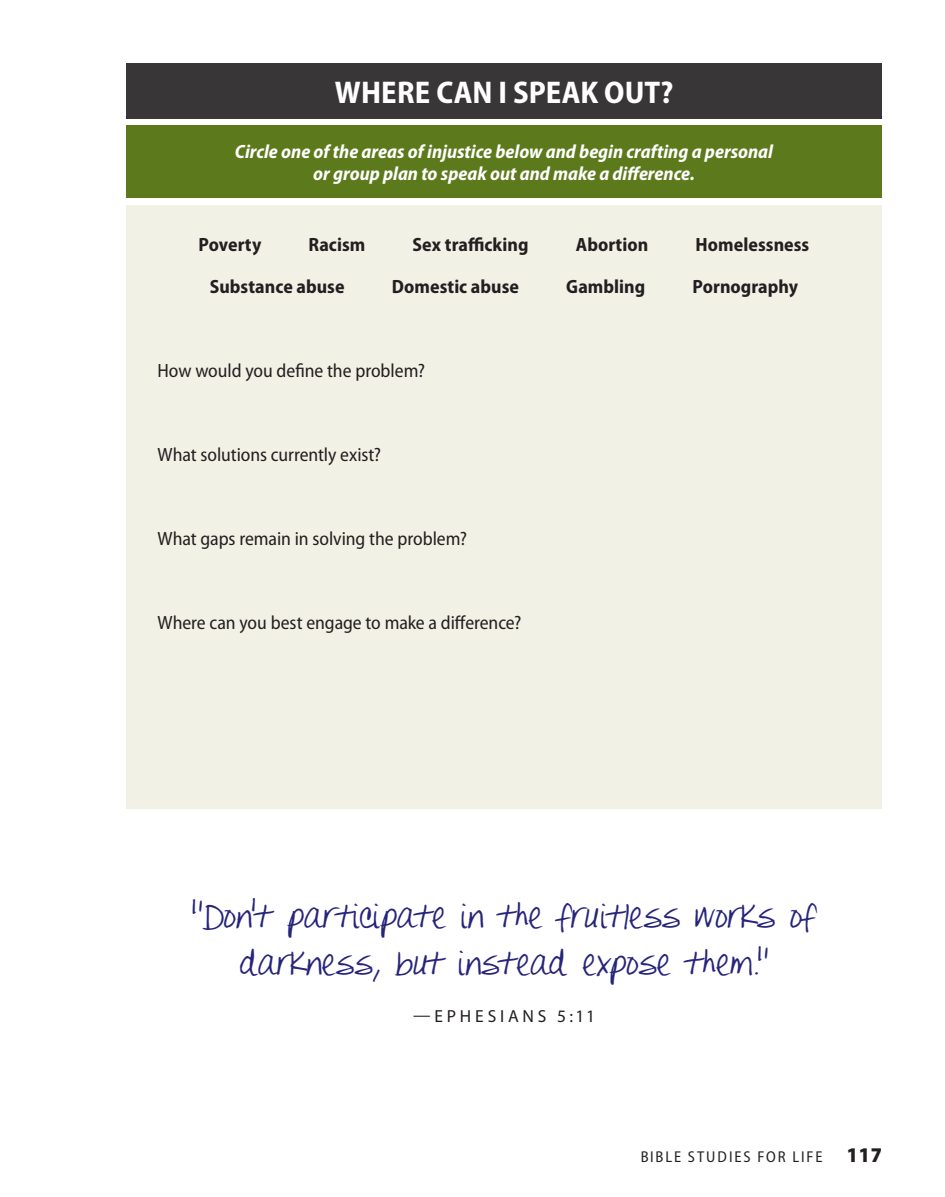
<style>
.page{position:relative;width:945px;height:1197px;background:#fff}
.page>*{position:absolute;margin:0;border:0;box-sizing:border-box;transform-origin:0 0}
.t1{font:700 semi-condensed 31.5px "Myriad Pro";letter-spacing:.005em;color:#fff}
.t2{font:24.5px/47.2px "Pea Alesa";letter-spacing:.025em;color:#26247b;text-align:center}
.t3{font:semi-condensed 19.25px "Myriad Pro";letter-spacing:-.005em;color:#231f20}
.t4{font:italic 700 semi-condensed 19.25px/22.8px "Myriad Pro";color:#fff;text-align:center}
.t5{font:700 semi-condensed 19.25px "Myriad Pro";letter-spacing:.005em;color:#231f20}
.t6{font:17.5px "Myriad Pro";letter-spacing:.215em;color:#231f20}
.t7{font:semi-condensed 15.75px "Myriad Pro";letter-spacing:.125em;color:#231f20}
.s1{font-weight:900;font-size:21px}
</style>
<div class="page">
<div style="left:126px;top:205px;width:756px;height:604px;background:#f2f1e6"></div>
<div style="left:126px;top:63px;width:756px;height:56px;background:#383637"></div>
<div style="left:126px;top:126px;width:756px;height:72px;background:#5c7a1c"></div>
<h1 class="t1" style="left:335px;top:74px;width:340px">WHERE CAN I SPEAK OUT?</h1>
<p class="t4" style="left:235px;top:140px;width:540px">Circle one of the areas of injustice below and begin crafting a personal or group plan to speak out and make a difference.</p>
<p class="t5" style="left:199px;top:234px;width:64px">Poverty</p>
<p class="t5" style="left:309px;top:234px;width:58px">Racism</p>
<p class="t5" style="left:413px;top:234px;width:117px">Sex trafficking</p>
<p class="t5" style="left:576px;top:234px;width:74px">Abortion</p>
<p class="t5" style="left:696px;top:234px;width:115px">Homelessness</p>
<p class="t5" style="left:210px;top:276px;width:136px">Substance abuse</p>
<p class="t5" style="left:392px;top:276px;width:129px">Domestic abuse</p>
<p class="t5" style="left:566px;top:276px;width:81px">Gambling</p>
<p class="t5" style="left:693px;top:276px;width:107px">Pornography</p>
<p class="t3" style="left:158px;top:360px;width:269px">How would you define the problem?</p>
<p class="t3" style="left:158px;top:444px;width:225px">What solutions currently exist?</p>
<p class="t3" style="left:158px;top:528px;width:311px">What gaps remain in solving the problem?</p>
<p class="t3" style="left:158px;top:612px;width:365px">Where can you best engage to make a difference?</p>
<p class="t2" style="left:193px;top:899px;width:624px">"Don't participate in the fruitless works of darkness, but instead expose them."</p>
<p class="t6" style="left:413px;top:1007px;width:183px">—EPHESIANS 5:11</p>
<p class="t7" style="left:640px;top:1149px;width:243px">BIBLE STUDIES FOR LIFE <span class="s1">117</span></p>
</div>
